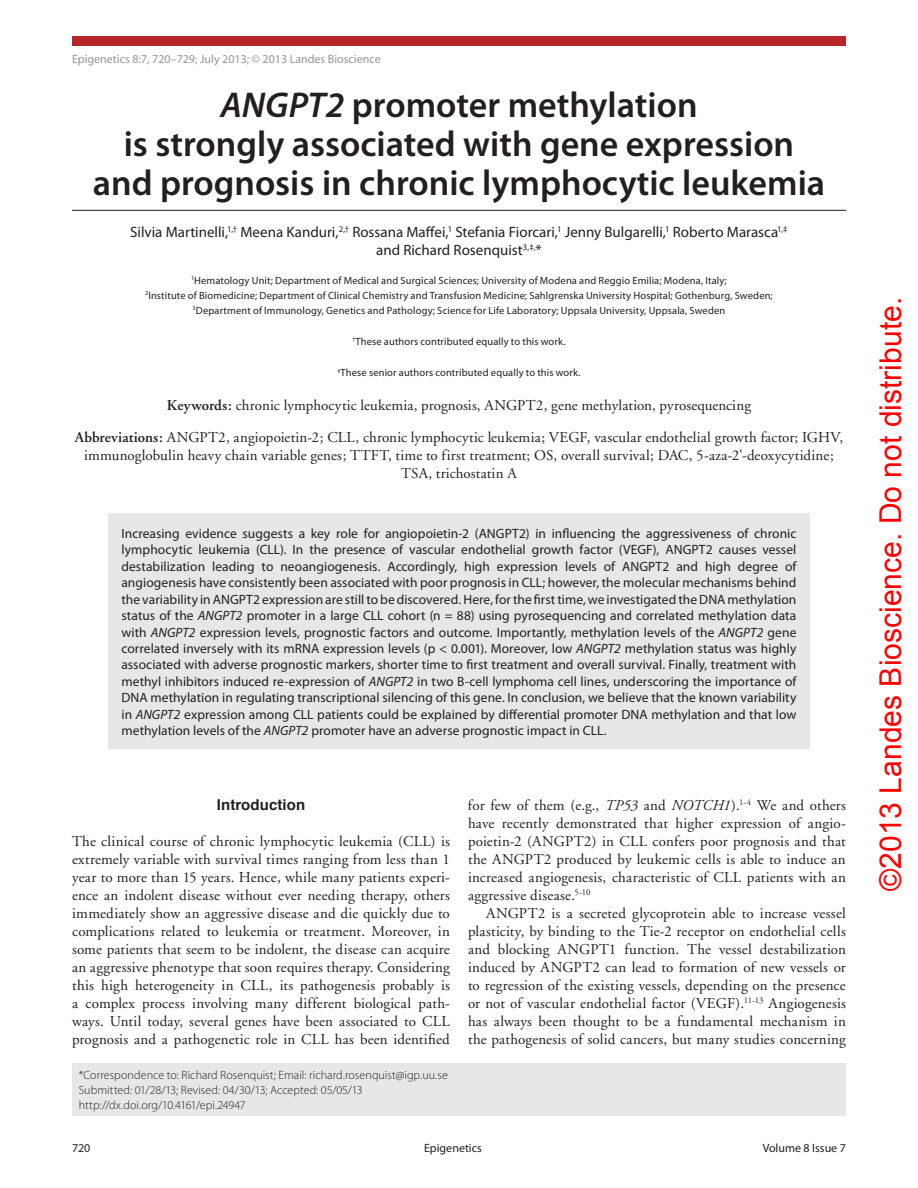
<style>
.page{position:relative;width:918px;height:1188px;background:#fff}
.page>*{position:absolute;margin:0;border:0;box-sizing:border-box;transform-origin:0 0}
.t1{font:600 36px/39px "Myriad Pro";color:#231f20;text-align:center}
.t2{font:30.15px "Arial";color:#f00}
.t3{font:15px/18px "Adobe Garamond";letter-spacing:.01em;color:#231f20;text-align:justify}
.t4{font:15px/18px "Myriad Pro";color:#231f20;text-align:center}
.t5{font:700 15px "Helvetica";letter-spacing:.005em;color:#231f20}
.t6{font:13.5px/16.5px "Myriad Pro";color:#231f20;text-align:justify}
.t7{font:300 12px/15px "Myriad Pro";letter-spacing:.005em;color:#231f20}
.t8{font:12px "Myriad Pro";color:#939598}
.t9{font:12px "Myriad Pro";color:#231f20}
.t10{font:10.5px/15px "Myriad Pro";letter-spacing:.015em;color:#231f20;text-align:center}
.s1{font-style:italic}
.s2{font-weight:600}
</style>
<div class="page">
<div style="left:72px;top:36px;width:774px;height:10px;background:#b7262b"></div>
<div style="left:72px;top:1063px;width:774px;height:53px;background:#e6e7e9"></div>
<div style="left:108px;top:514px;width:702px;height:235px;background:#e6e7e9"></div>
<hr style="left:72px;top:210px;width:774px;height:1px;background:#231f20">
<p class="t8" style="left:72px;top:52px;width:310px">Epigenetics 8:7, 720–729; July 2013; © 2013 Landes Bioscience</p>
<h1 class="t1" style="left:93px;top:85px;width:734px"><span class="s1">ANGPT2</span> promoter methylation<br>is strongly associated with gene expression and prognosis in chronic lymphocytic leukemia</h1>
<p class="t4" style="left:130px;top:223px;width:659px">Silvia Martinelli,<sup>1,†</sup> Meena Kanduri,<sup>2,†</sup> Rossana Maffei,<sup>1</sup> Stefania Fiorcari,<sup>1</sup> Jenny Bulgarelli,<sup>1</sup> Roberto Marasca<sup>1,‡ </sup>and Richard Rosenquist<sup>3,‡,</sup>*</p>
<p class="t10" style="left:145px;top:273px;width:629px"><sup>1</sup>Hematology Unit; Department of Medical and Surgical Sciences; University of Modena and Reggio Emilia; Modena, Italy;<br><sup>2</sup>Institute of Biomedicine; Department of Clinical Chemistry and Transfusion Medicine; Sahlgrenska University Hospital; Gothenburg, Sweden;<br><sup>3</sup>Department of Immunology, Genetics and Pathology; Science for Life Laboratory; Uppsala University, Uppsala, Sweden</p>
<p class="t10" style="left:352px;top:334px;width:215px"><sup>†</sup>These authors contributed equally to this work.</p>
<p class="t10" style="left:337px;top:365px;width:245px"><sup>‡</sup>These senior authors contributed equally to this work.</p>
<p class="t3" style="left:75px;top:390px;width:770px;line-height:31.5px;text-align:center"><span class="s2">Keywords:</span> chronic lymphocytic leukemia, prognosis, ANGPT2, gene methylation, pyrosequencing<br><span class="s2">Abbreviations:</span> ANGPT2, angiopoietin-2; CLL, chronic lymphocytic leukemia; VEGF, vascular endothelial growth factor; IGHV,</p>
<p class="t3" style="left:84px;top:447px;width:751px;text-align:center">immunoglobulin heavy chain variable genes; TTFT, time to first treatment; OS, overall survival; DAC, 5-aza-2'-deoxycytidine;<br>TSA, trichostatin A</p>
<p class="t6" style="left:121px;top:525px;width:677px">Increasing evidence suggests a key role for angiopoietin-2 (ANGPT2) in influencing the aggressiveness of chronic lymphocytic leukemia (CLL). In the presence of vascular endothelial growth factor (VEGF), ANGPT2 causes vessel destabilization leading to neoangiogenesis. Accordingly, high expression levels of ANGPT2 and high degree of angiogenesis have consistently been associated with poor prognosis in CLL; however, the molecular mechanisms behind the variability in ANGPT2 expression are still to be discovered. H ere, for the first time, we investigated the DNA methylation status of the <span class="s1">ANGPT2</span> promoter in a large CLL cohort (n = 88) using pyrosequencing and correlated methylation data with <span class="s1">ANGPT2</span> expression levels, prognostic factors and outcome. Importantly, methylation levels of the <span class="s1">ANGPT2</span> gene correlated inversely with its mRNA expression levels (p &lt; 0.001). Moreover, low <span class="s1">ANGPT2</span> methylation status was highly associated with adverse prognostic markers, shorter time to first treatment and overall survival. Finally, treatment with methyl inhibitors induced re-expression of <span class="s1">ANGPT2</span> in two B-cell lymphoma cell lines, underscoring the importance of DNA methylation in regulating transcriptional silencing of this gene. In conclusion, we believe that the known variability in <span class="s1">ANGPT2</span> expression among CLL patients could be explained by differential promoter DNA methylation and that low methylation levels of the <span class="s1">ANGPT2</span> promoter have an adverse prognostic impact in CLL.</p>
<p class="t5" style="left:217px;top:793px;width:90px">Introduction</p>
<p class="t3" style="left:72px;top:833px;width:379px">The clinical course of chronic lymphocytic leukemia (CLL) is extremely variable with survival times ranging from less than 1 year to more than 15 years. Hence, while many patients experi&shy;ence an indolent disease without ever needing therapy, others immediately show an aggressive disease and die quickly due to complications related to leukemia or treatment. Moreover, in some patients that seem to be indolent, the disease can acquire an aggressive phenotype that soon requires therapy. Considering this high heterogeneity in CLL, its pathogenesis probably is a complex process involving many different biological path&shy;ways. Until today, several genes have been associated to CLL prognosis and a pathogenetic role in CLL has been identified</p>
<p class="t7" style="left:79px;top:1068px;width:371px">*Correspondence to: Richard Rosenquist; Email: richard.rosenquist@igp.uu.se<br>Submitted: 01/28/13; Revised: 04/30/13; Accepted: 05/05/13 http://dx.doi.org/10.4161/epi.24947</p>
<p class="t3" style="left:468px;top:797px;width:379px">for few of them (e.g., <span class="s1">TP53</span> and <span class="s1">NOTCH1</span>).<sup>1-4</sup> We and others have recently demonstrated that higher expression of angio&shy;poietin-2 (ANGPT2) in CLL confers poor prognosis and that the ANGPT2 produced by leukemic cells is able to induce an increased angiogenesis, characteristic of CLL patients with an aggressive disease.<sup>5-10</sup></p>
<p class="t3" style="left:468px;top:905px;width:379px;text-indent:18px">ANGPT2 is a secreted glycoprotein able to increase vessel plasticity, by binding to the Tie-2 receptor on endothelial cells and blocking ANGPT1 function. The vessel destabilization induced by ANGPT2 can lead to formation of new vessels or to regression of the existing vessels, depending on the presence or not of vascular endothelial factor (VEGF).<sup>11-13</sup> Angiogenesis has always been thought to be a fundamental mechanism in the pathogenesis of solid cancers, but many studies concerning</p>
<p class="t9" style="left:72px;top:1141px;width:20px">720</p>
<p class="t9" style="left:424px;top:1141px;width:59px">Epigenetics</p>
<p class="t9" style="left:763px;top:1141px;width:85px">Volume 8 Issue 7</p>
<h2 class="t2" style="left:871px;top:891px;width:595px;rotate:-90deg">©2013 Landes Bioscience. Do not distribute.</h2>
</div>
